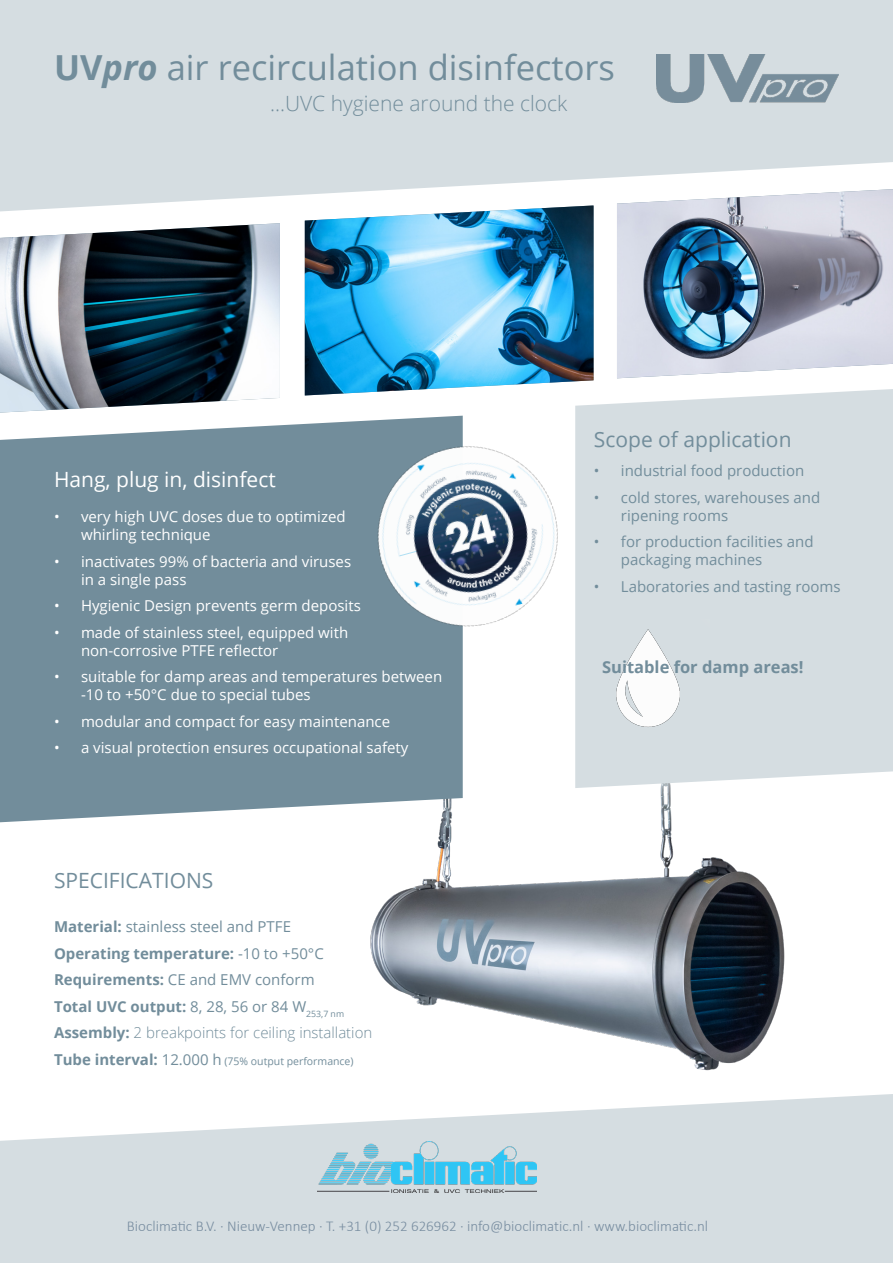
<style>
.page{position:relative;width:893px;height:1263px;background:#fff}
.page>*{position:absolute;margin:0;border:0;box-sizing:border-box;transform-origin:0 0}
.t1{font:34.5px "Open Sans";color:#728d9b}
.t2{font:21px "Open Sans";color:#728d9b}
.t3{font:300 21px "Open Sans";color:#728d9b}
.t4{font:21px "Open Sans";color:#fff}
.t5{font:700 16.5px "Open Sans";color:#728d9b}
.t6{font:15px/18px "Open Sans";color:#fff}
.t7{font:700 15px/26.5px "Open Sans";color:#728d9b}
.t8{font:15px/18px "Open Sans";color:#728d9b}
.t9{font:300 15px "Calibri";color:#788da0}
.t10{font:10.5px "Open Sans";color:#728d9b}
.s1{font-weight:700}
.s2{font-weight:700;font-style:italic}
.s3{font-weight:400}
.s4{font-weight:300}
.s5{font-weight:700;font-size:15px}
.s6{font-size:15px}
</style>
<div class="page">
<img style="left:370px;top:788px;width:415px;height:283px">
<div style="left:575px;top:389px;width:318px;height:399px;background:#d5dde1"></div>
<svg style="left:0;top:0;width:893px;height:211px;background:#d8dfe3"></svg>
<img style="left:657px;top:54px;width:182px;height:49px">
<svg style="left:0;top:1094px;width:893px;height:169px;background:#dbe2e5"></svg>
<div style="left:0;top:423px;width:463px;height:399px;background:#728d9b"></div>
<img style="left:589px;top:619px;width:120px;height:117px">
<img style="left:306px;top:394px;width:319px;height:272px">
<img style="left:317px;top:1141px;width:219px;height:51px">
<img style="left:305px;top:206px;width:289px;height:189px">
<img style="left:617px;top:189px;width:276px;height:189px">
<img style="left:0;top:223px;width:280px;height:190px">
<h1 class="t1" style="left:54px;top:44px;width:563px"><span class="s1">UV</span><span class="s2">pro</span> air recirculation disinfectors</h1>
<h2 class="t3" style="left:270px;top:89px;width:299px">...UVC hygiene around the clock</h2>
<h2 class="t4" style="left:54px;top:465px;width:223px">Hang, plug in, disinfect</h2>
<p class="t6" style="left:81px;top:507px;width:266px;text-indent:-27px">• very high UVC doses due to optimized whirling technique</p>
<p class="t6" style="left:81px;top:552px;width:272px;text-indent:-27px">• inactivates 99% of bacteria and viruses in a single pass</p>
<p class="t6" style="left:54px;top:596px;width:308px">• Hygienic Design prevents germ deposits</p>
<p class="t6" style="left:81px;top:623px;width:269px;text-indent:-27px">• made of stainless steel, equipped with non-corrosive PTFE reflector</p>
<p class="t6" style="left:81px;top:667px;width:363px;text-indent:-27px">• suitable for damp areas and temperatures between -10 to +50°C due to special tubes</p>
<p class="t6" style="left:54px;top:712px;width:338px">• modular and compact for easy maintenance</p>
<p class="t6" style="left:54px;top:739px;width:356px">• a visual protection ensures occupational safety</p>
<h2 class="t2" style="left:54px;top:866px;width:161px">SPECIFICATIONS</h2>
<p class="t7" style="left:54px;top:913px;width:320px">Material: <span class="s3">stainless steel and PTFE<br></span>Operating temperature: <span class="s3">-10 to +50°C </span>Requirements: <span class="s3">CE and EMV conform<br></span>Total UVC output: <span class="s3">8, 28, 56 or 84 W</span><sub>253,7</sub> <sub>nm </sub>Assembly: <span class="s4">2 breakpoints for ceiling installation</span></p>
<p class="t10" style="left:54px;top:1054px;width:301px"><span class="s5">Tube interval:</span> <span class="s6">12.000 h</span> (75% output performance)</p>
<h2 class="t2" style="left:594px;top:425px;width:199px">Scope of application</h2>
<p class="t8" style="left:594px;top:461px;width:212px">• industrial food production</p>
<p class="t8" style="left:621px;top:488px;width:201px;text-indent:-27px">• cold stores, warehouses and ripening rooms</p>
<p class="t8" style="left:621px;top:532px;width:194px;text-indent:-27px">• for production facilities and packaging machines</p>
<p class="t8" style="left:594px;top:577px;width:248px">• Laboratories and tasting rooms</p>
<p class="t5" style="left:602px;top:655px;width:203px">Suitable for damp areas!</p>
<p class="t9" style="left:127px;top:1217px;width:583px">Bioclimatic B.V. · Nieuw-Vennep · T. +31 (0) 252 626962 · info@bioclimatic.nl · www.bioclimatic.nl</p>
</div>
